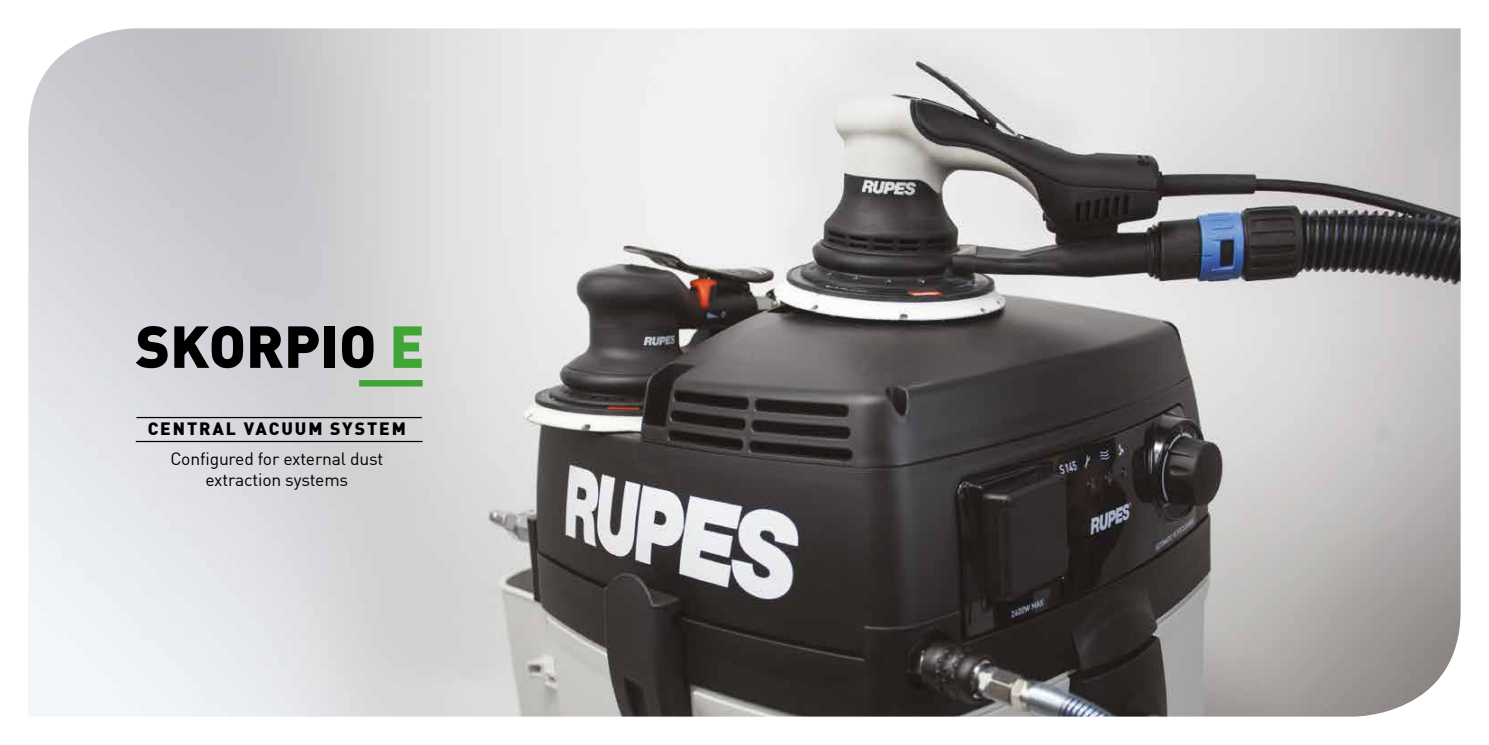
<style>
.page{position:relative;width:1489px;height:745px;background:#fff}
.page>*{position:absolute;margin:0;border:0;box-sizing:border-box;transform-origin:0 0}
.t1{font:900 58.25px "DIN";color:#000}
.t2{font:17.5px/21px "DIN";letter-spacing:-.01em;color:#000;text-align:center}
.t3{font:900 17.5px "DIN";letter-spacing:.11em;color:#000}
.s1{color:#3fa535}
</style>
<div class="page">
<img style="left:28px;top:28px;width:1432px;height:688px">
<div style="left:359px;top:380px;width:63px;height:6px;background:#3fa535"></div>
<hr style="left:136px;top:440px;width:286px;height:2px;background:#000">
<hr style="left:136px;top:416px;width:286px;height:2px;background:#000">
<h1 class="t1" style="left:136px;top:307px;width:290px">SKORPIO <span class="s1">E</span></h1>
<p class="t3" style="left:148px;top:417px;width:260px">CENTRAL VACUUM SYSTEM</p>
<p class="t2" style="left:170px;top:447px;width:214px">Configured for external dust extraction systems</p>
</div>
